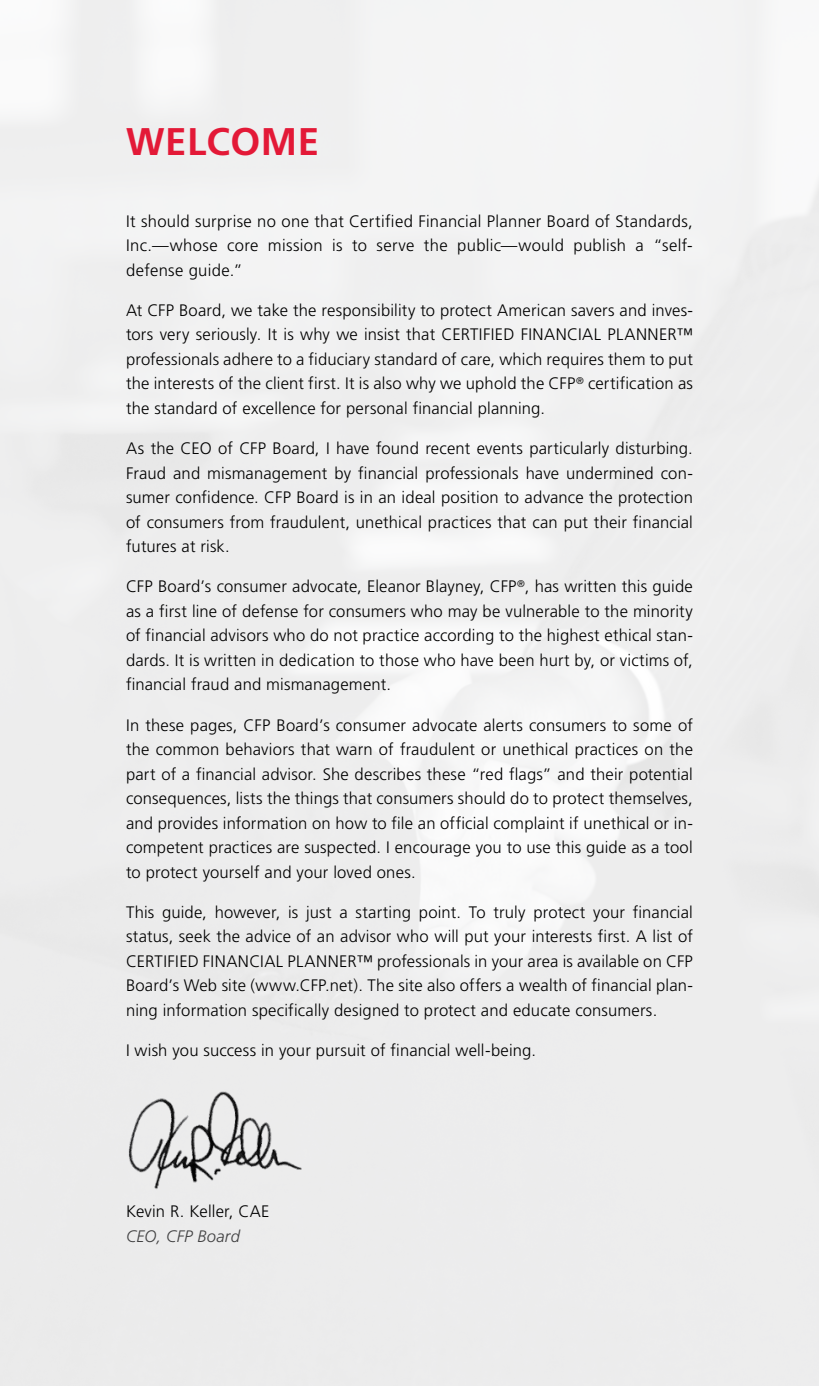
<style>
.page{position:relative;width:819px;height:1386px;background:#fff}
.page>*{position:absolute;margin:0;border:0;box-sizing:border-box;transform-origin:0 0}
.t1{font:700 38.5px "Frutiger";letter-spacing:.015em;color:#e31937}
.t2{font:300 16.62px/24.5px "Frutiger";letter-spacing:.01em;color:#000;text-align:justify}
.t3{font:italic 300 16.62px "Frutiger";letter-spacing:.01em;color:#414142}
</style>
<div class="page">
<img style="left:113px;top:1092px;width:207px;height:103px">
<h1 class="t1" style="left:126px;top:119px;width:195px">WELCOME</h1>
<p class="t2" style="left:126px;top:209px;width:568px">It should surprise no one that Certified Financial Planner Board of Standards, Inc.—whose core mission is to serve the public—would publish a “self&shy;defense guide.”</p>
<p class="t2" style="left:126px;top:298px;width:568px">At CFP Board, we take the responsibility to protect American savers and inves&shy;tors very seriously. It is why we insist that CERTIFIED FINANCIAL PLANNER™ professionals adhere to a fiduciary standard of care, which requires them to put the interests of the client first. It is also why we uphold the CFP<sup>®</sup> certification as the standard of excellence for personal financial planning.</p>
<p class="t2" style="left:126px;top:436px;width:568px">As the CEO of CFP Board, I have found recent events particularly disturbing.<br>Fraud and mismanagement by financial professionals have undermined con&shy;sumer confidence. CFP Board is in an ideal position to advance the protection of consumers from fraudulent, unethical practices that can put their financial futures at risk.</p>
<p class="t2" style="left:126px;top:575px;width:568px">CFP Board’s consumer advocate, Eleanor Blayney, CFP<sup>®</sup>, has written this guide as a first line of defense for consumers who may be vulnerable to the minority of financial advisors who do not practice according to the highest ethical stan&shy;dards. It is written in dedication to those who have been hurt by, or victims of, financial fraud and mismanagement.</p>
<p class="t2" style="left:126px;top:713px;width:568px">In these pages, CFP Board’s consumer advocate alerts consumers to some of the common behaviors that warn of fraudulent or unethical practices on the part of a financial advisor. She describes these “red flags” and their potential consequences, lists the things that consumers should do to protect themselves, and provides information on how to file an official complaint if unethical or in&shy;competent practices are suspected. I encourage you to use this guide as a tool to protect yourself and your loved ones.</p>
<p class="t2" style="left:126px;top:900px;width:568px">This guide, however, is just a starting point. To truly protect your financial status, seek the advice of an advisor who will put your interests first. A list of CERTIFIED FINANCIAL PLANNER™ professionals in your area is available on CFP Board’s Web site (www.CFP.net). The site also offers a wealth of financial plan&shy;ning information specifically designed to protect and educate consumers.</p>
<p class="t2" style="left:126px;top:1038px;width:412px">I wish you success in your pursuit of financial well-being.</p>
<p class="t2" style="left:126px;top:1199px;width:145px">Kevin R. Keller, CAE</p>
<p class="t3" style="left:126px;top:1226px;width:115px">CEO, CFP Board</p>
</div>
